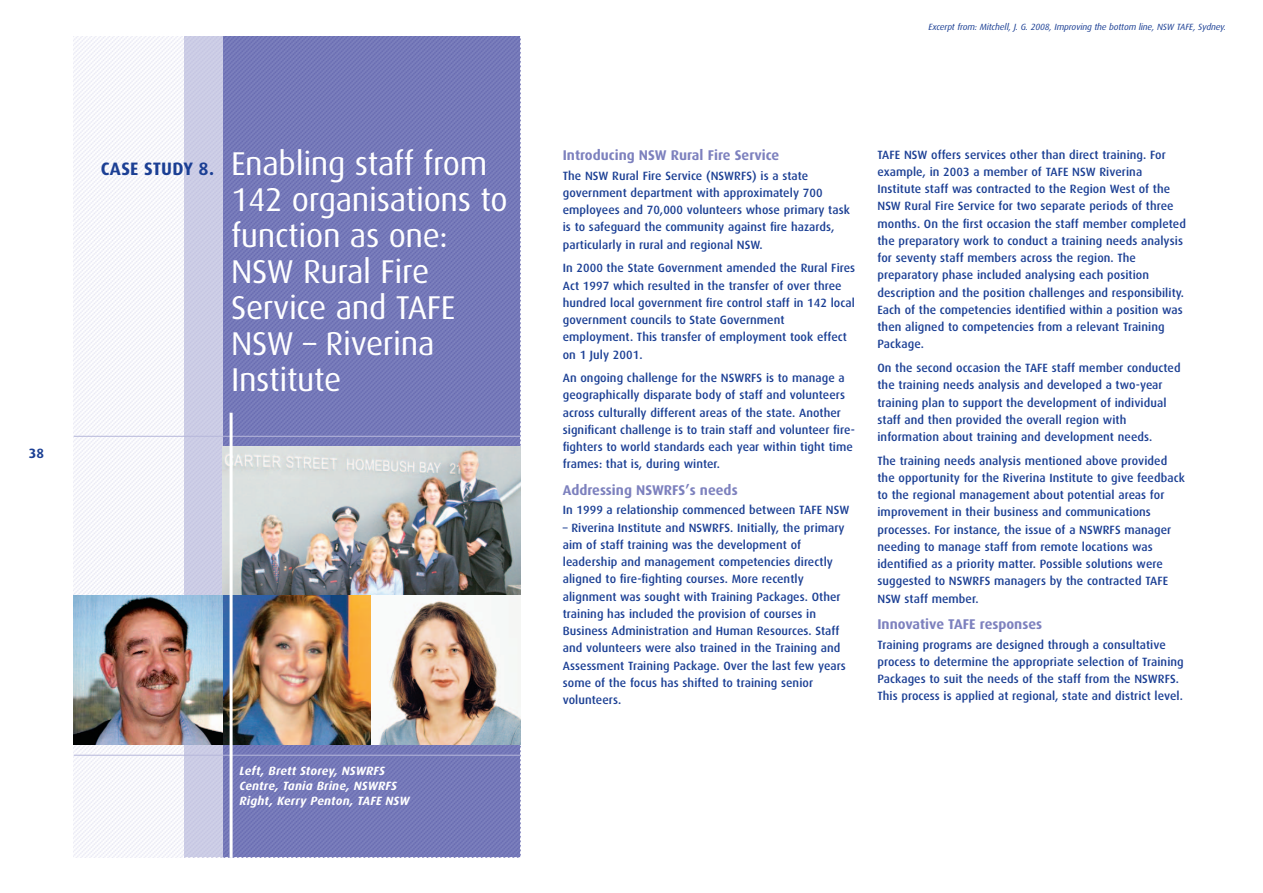
<style>
.page{position:relative;width:1263px;height:893px;background:#fff}
.page>*{position:absolute;margin:0;border:0;box-sizing:border-box;transform-origin:0 0}
.t1{font:33px/36px "Dax";letter-spacing:-.01em;color:#fff}
.t2{font:700 14.1px "Dax";color:#7d81be}
.t3{font:700 13.5px "Dax";color:#1b3f94}
.t4{font:500 12px/17.2px "Dax";letter-spacing:.005em;color:#1b3f94}
.t5{font:italic 700 12px/15px "Dax";letter-spacing:.015em;color:#fff}
.t6{font:italic 9px "Dax";letter-spacing:-.01em;color:#1b3f94}
.s1{font-weight:700;font-size:18px;color:#1b3f94}
</style>
<div class="page">
<img style="left:223px;top:37px;width:297px;height:820px">
<div style="left:74px;top:37px;width:149px;height:820px;background:#f2f2f9"></div>
<div style="left:184px;top:37px;width:39px;height:820px;background:#cccce5"></div>
<img style="left:223px;top:447px;width:297px;height:149px">
<img style="left:223px;top:596px;width:148px;height:149px">
<img style="left:74px;top:596px;width:149px;height:149px">
<img style="left:371px;top:596px;width:149px;height:149px">
<hr style="left:74px;top:436px;width:446px;height:1px;background:#b6b7da">
<hr style="left:74px;top:755px;width:446px;height:1px;background:#b6b7da">
<hr style="left:230px;top:413px;width:3px;height:444px;background:#fff">
<p class="t3" style="left:29px;top:446px;width:17px">38</p>
<h1 class="t1" style="left:231px;top:147px;width:278px;text-indent:-130px"><span class="s1">CASE STUDY 8.</span> Enabling staff from<br>142 organisations to function as one:<br>NSW Rural Fire<br>Service and TAFE<br>NSW – Riverina<br>Institute</h1>
<p class="t5" style="left:240px;top:764px;width:172px">Left, Brett Storey, NSWRFS<br>Centre, Tania Brine, NSWRFS<br>Right, Kerry Penton, TAFE NSW</p>
<p class="t6" style="left:928px;top:22px;width:299px">Excerpt from: Mitchell, J. G. 2008, Improving the bottom line, NSW TAFE, Sydney.</p>
<p class="t2" style="left:563px;top:149px;width:218px">Introducing NSW Rural Fire Service</p>
<p class="t4" style="left:563px;top:167px;width:289px">The NSW Rural Fire Service (NSWRFS) is a state government department with approximately 700 employees and 70,000 volunteers whose primary task is to safeguard the community against fire hazards, particularly in rural and regional NSW.</p>
<p class="t4" style="left:563px;top:260px;width:294px">In 2000 the State Government amended the Rural Fires Act 1997 which resulted in the transfer of over three hundred local government fire control staff in 142 local government councils to State Government employment. This transfer of employment took effect on 1 July 2001.</p>
<p class="t4" style="left:563px;top:370px;width:294px">An ongoing challenge for the NSWRFS is to manage a geographically disparate body of staff and volunteers across culturally different areas of the state. Another significant challenge is to train staff and volunteer fire&shy;fighters to world standards each year within tight time frames: that is, during winter.</p>
<p class="t2" style="left:563px;top:483px;width:176px">Addressing NSWRFS’s needs</p>
<p class="t4" style="left:563px;top:502px;width:288px">In 1999 a relationship commenced between TAFE NSW</p>
<p class="t4" style="left:563px;top:519px;width:284px">– Riverina Institute and NSWRFS. Initially, the primary aim of staff training was the development of leadership and management competencies directly aligned to fire-fighting courses. More recently alignment was sought with Training Packages. Other training has included the provision of courses in Business Administration and Human Resources. Staff and volunteers were also trained in the Training and Assessment Training Package. Over the last few years some of the focus has shifted to training senior volunteers.</p>
<p class="t4" style="left:877px;top:146px;width:310px">TAFE NSW offers services other than direct training. For example, in 2003 a member of TAFE NSW Riverina Institute staff was contracted to the Region West of the NSW Rural Fire Service for two separate periods of three months. On the first occasion the staff member completed the preparatory work to conduct a training needs analysis for seventy staff members across the region. The preparatory phase included analysing each position description and the position challenges and responsibility.<br>Each of the competencies identified within a position was then aligned to competencies from a relevant Training Package.</p>
<p class="t4" style="left:877px;top:360px;width:305px">On the second occasion the TAFE staff member conducted the training needs analysis and developed a two-year training plan to support the development of individual staff and then provided the overall region with information about training and development needs.</p>
<p class="t4" style="left:877px;top:452px;width:309px">The training needs analysis mentioned above provided the opportunity for the Riverina Institute to give feedback to the regional management about potential areas for improvement in their business and communications processes. For instance, the issue of a NSWRFS manager needing to manage staff from remote locations was identified as a priority matter. Possible solutions were suggested to NSWRFS managers by the contracted TAFE NSW staff member.</p>
<p class="t2" style="left:877px;top:617px;width:166px">Innovative TAFE responses</p>
<p class="t4" style="left:877px;top:636px;width:308px">Training programs are designed through a consultative process to determine the appropriate selection of Training Packages to suit the needs of the staff from the NSWRFS.<br>This process is applied at regional, state and district level.</p>
</div>
